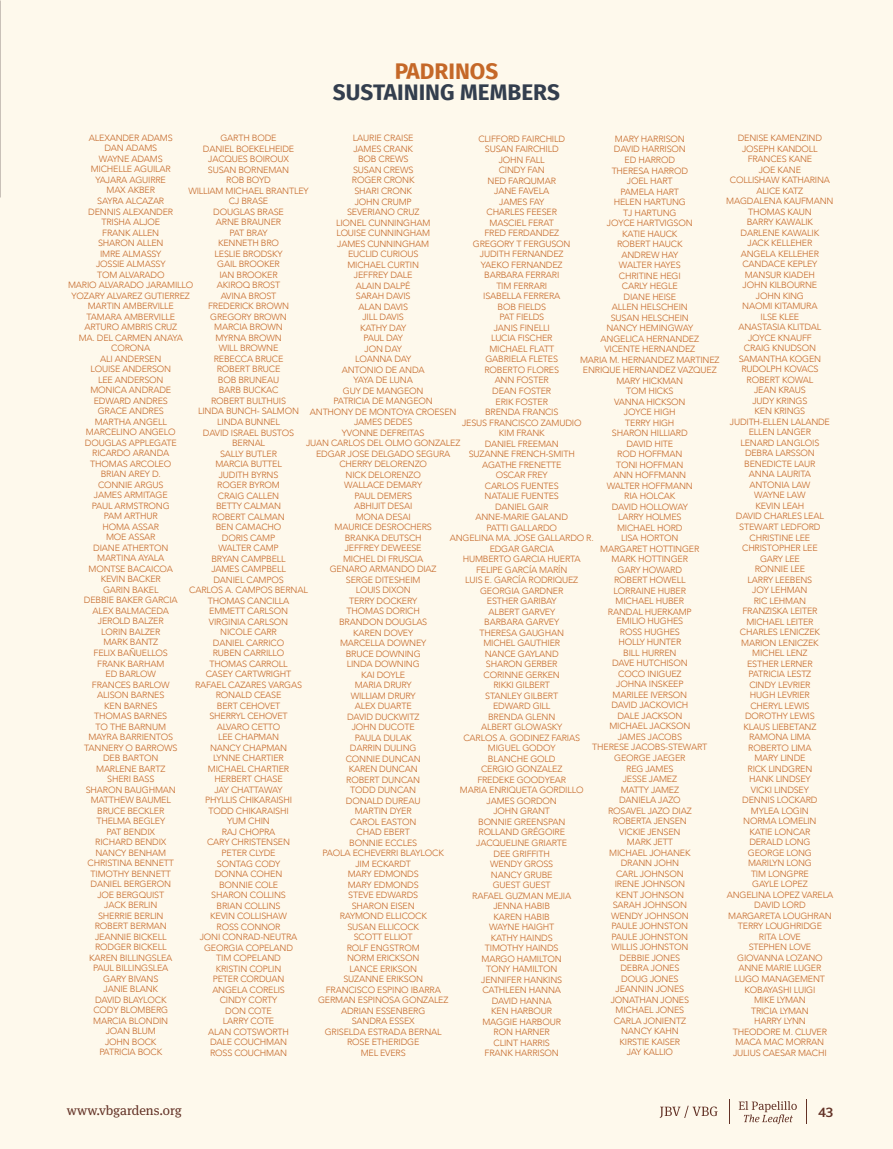
<style>
.page{position:relative;width:893px;height:1149px;background:#fff}
.page>*{position:absolute;margin:0;border:0;box-sizing:border-box;transform-origin:0 0}
.t1{font:700 22.5px "Fira Sans";color:#333e4e}
.t2{font:700 22.5px "Fira Sans";color:#c56828}
.t3{font:13.5px "Meta Serif Pro";color:#633226}
.t4{font:700 13.5px "Compatil Fact LT Pro";color:#633226}
.t5{font:300 9px/10.5px "Avenir";letter-spacing:-.02em;color:#c56828;text-align:center}
</style>
<div class="page">
<div style="left:0;top:0;width:893px;height:1148px;background:#fef9ec"></div>
<svg style="left:660px;top:1105px;width:58px;height:12px"></svg>
<svg style="left:729px;top:1099px;width:1px;height:24px"></svg>
<svg style="left:806px;top:1099px;width:1px;height:24px"></svg>
<svg style="left:739px;top:1101px;width:58px;height:22px"></svg>
<h1 class="t2" style="left:395px;top:52px;width:105px">PADRINOS</h1>
<h1 class="t1" style="left:333px;top:73px;width:229px">SUSTAINING MEMBERS</h1>
<p class="t5" style="left:68px;top:132px;width:127px">ALEXANDER ADAMS<br>DAN ADAMS<br>WAYNE ADAMS<br>MICHELLE AGUILAR<br>YAJARA AGUIRRE<br>MAX AKBER<br>SAYRA ALCAZAR<br>DENNIS ALEXANDER<br>TRISHA ALJOE<br>FRANK ALLEN<br>SHARON ALLEN<br>IMRE ALMASSY<br>JOSSIE ALMASSY<br>TOM ALVARADO<br>MARIO ALVARADO JARAMILLO<br>YOZARY ALVAREZ GUTIERREZ<br>MARTIN AMBERVILLE<br>TAMARA AMBERVILLE<br>ARTURO AMBRIS CRUZ<br>MA. DEL CARMEN ANAYA<br>CORONA<br>ALI ANDERSEN<br>LOUISE ANDERSON<br>LEE ANDERSON<br>MONICA ANDRADE<br>EDWARD ANDRES<br>GRACE ANDRES<br>MARTHA ANGELL<br>MARCELINO ANGELO<br>DOUGLAS APPLEGATE<br>RICARDO ARANDA<br>THOMAS ARCOLEO<br>BRIAN AREY D.<br>CONNIE ARGUS<br>JAMES ARMITAGE<br>PAUL ARMSTRONG<br>PAM ARTHUR<br>HOMA ASSAR<br>MOE ASSAR<br>DIANE ATHERTON<br>MARTINA AYALA<br>MONTSE BACAICOA<br>KEVIN BACKER<br>GARIN BAKEL<br>DEBBIE BAKER GARCIA<br>ALEX BALMACEDA<br>JEROLD BALZER<br>LORIN BALZER<br>MARK BANTZ<br>FELIX BAÑUELLOS<br>FRANK BARHAM<br>ED BARLOW<br>FRANCES BARLOW<br>ALISON BARNES<br>KEN BARNES<br>THOMAS BARNES<br>TO THE BARNUM<br>MAYRA BARRIENTOS<br>TANNERY O BARROWS<br>DEB BARTON<br>MARLENE BARTZ<br>SHERI BASS<br>SHARON BAUGHMAN<br>MATTHEW BAUMEL<br>BRUCE BECKLER<br>THELMA BEGLEY<br>PAT BENDIX<br>RICHARD BENDIX<br>NANCY BENHAM<br>CHRISTINA BENNETT<br>TIMOTHY BENNETT<br>DANIEL BERGERON<br>JOE BERGQUIST<br>JACK BERLIN<br>SHERRIE BERLIN<br>ROBERT BERMAN<br>JEANNIE BICKELL<br>RODGER BICKELL<br>KAREN BILLINGSLEA<br>PAUL BILLINGSLEA<br>GARY BIVANS<br>JANIE BLANK<br>DAVID BLAYLOCK<br>CODY BLOMBERG<br>MARCIA BLONDIN<br>JOAN BLUM<br>JOHN BOCK<br>PATRICIA BOCK</p>
<p class="t5" style="left:726px;top:133px;width:109px">DENISE KAMENZIND<br>JOSEPH KANDOLL<br>FRANCES KANE<br>JOE KANE<br>COLLISHAW KATHARINA<br>ALICE KATZ<br>MAGDALENA KAUFMANN<br>THOMAS KAUN<br>BARRY KAWALIK<br>DARLENE KAWALIK<br>JACK KELLEHER<br>ANGELA KELLEHER<br>CANDACE KEPLEY<br>MANSUR KIADEH<br>JOHN KILBOURNE<br>JOHN KING<br>NAOMI KITAMURA<br>ILSE KLEE<br>ANASTASIA KLITDAL<br>JOYCE KNAUFF<br>CRAIG KNUDSON<br>SAMANTHA KOGEN<br>RUDOLPH KOVACS<br>ROBERT KOWAL<br>JEAN KRAUS<br>JUDY KRINGS<br>KEN KRINGS<br>JUDITH-ELLEN LALANDE<br>ELLEN LANGER<br>LENARD LANGLOIS<br>DEBRA LARSSON<br>BENEDICTE LAUR<br>ANNA LAURITA<br>ANTONIA LAW<br>WAYNE LAW<br>KEVIN LEAH<br>DAVID CHARLES LEAL<br>STEWART LEDFORD<br>CHRISTINE LEE<br>CHRISTOPHER LEE<br>GARY LEE<br>RONNIE LEE<br>LARRY LEEBENS<br>JOY LEHMAN<br>RIC LEHMAN<br>FRANZISKA LEITER<br>MICHAEL LEITER<br>CHARLES LENICZEK<br>MARION LENICZEK<br>MICHEL LENZ<br>ESTHER LERNER<br>PATRICIA LESTZ<br>CINDY LEVRIER<br>HUGH LEVRIER<br>CHERYL LEWIS<br>DOROTHY LEWIS<br>KLAUS LIEBETANZ<br>RAMONA LIMA<br>ROBERTO LIMA<br>MARY LINDE<br>RICK LINDGREN<br>HANK LINDSEY<br>VICKI LINDSEY<br>DENNIS LOCKARD<br>MYLEA LOGIN<br>NORMA LOMELIN<br>KATIE LONCAR<br>DERALD LONG<br>GEORGE LONG<br>MARILYN LONG<br>TIM LONGPRE<br>GAYLE LOPEZ<br>ANGELINA LOPEZ VARELA<br>DAVID LORD<br>MARGARETA LOUGHRAN<br>TERRY LOUGHRIDGE<br>RITA LOVE<br>STEPHEN LOVE<br>GIOVANNA LOZANO<br>ANNE MARIE LUGER<br>LUGO MANAGEMENT<br>KOBAYASHI LUIGI<br>MIKE LYMAN<br>TRICIA LYMAN<br>HARRY LYNN<br>THEODORE M. CLUVER<br>MACA MAC MORRAN<br>JULIUS CAESAR MACHI</p>
<p class="t5" style="left:188px;top:133px;width:122px">GARTH BODE<br>DANIEL BOEKELHEIDE<br>JACQUES BOIROUX<br>SUSAN BORNEMAN<br>ROB BOYD<br>WILLIAM MICHAEL BRANTLEY<br>CJ BRASE<br>DOUGLAS BRASE<br>ARNE BRAUNER<br>PAT BRAY<br>KENNETH BRO<br>LESLIE BRODSKY<br>GAIL BROOKER<br>IAN BROOKER<br>AKIROQ BROST<br>AVINA BROST<br>FREDERICK BROWN<br>GREGORY BROWN<br>MARCIA BROWN<br>MYRNA BROWN<br>WILL BROWNE<br>REBECCA BRUCE<br>ROBERT BRUCE<br>BOB BRUNEAU<br>BARB BUCKAC<br>ROBERT BULTHUIS<br>LINDA BUNCH- SALMON<br>LINDA BUNNEL<br>DAVID ISRAEL BUSTOS<br>BERNAL<br>SALLY BUTLER<br>MARCIA BUTTEL<br>JUDITH BYRNS<br>ROGER BYROM<br>CRAIG CALLEN<br>BETTY CALMAN<br>ROBERT CALMAN<br>BEN CAMACHO<br>DORIS CAMP<br>WALTER CAMP<br>BRYAN CAMPBELL<br>JAMES CAMPBELL<br>DANIEL CAMPOS<br>CARLOS A. CAMPOS BERNAL<br>THOMAS CANCILLA<br>EMMETT CARLSON<br>VIRGINIA CARLSON<br>NICOLE CARR<br>DANIEL CARRICO<br>RUBEN CARRILLO<br>THOMAS CARROLL<br>CASEY CARTWRIGHT<br>RAFAEL CAZARES VARGAS<br>RONALD CEASE<br>BERT CEHOVET<br>SHERRYL CEHOVET<br>ALVARO CETTO<br>LEE CHAPMAN<br>NANCY CHAPMAN<br>LYNNE CHARTIER<br>MICHAEL CHARTIER<br>HERBERT CHASE<br>JAY CHATTAWAY<br>PHYLLIS CHIKARAISHI<br>TODD CHIKARAISHI<br>YUM CHIN<br>RAJ CHOPRA<br>CARY CHRISTENSEN<br>PETER CLYDE<br>SONTAG CODY<br>DONNA COHEN<br>BONNIE COLE<br>SHARON COLLINS<br>BRIAN COLLINS<br>KEVIN COLLISHAW<br>ROSS CONNOR<br>JONI CONRAD-NEUTRA<br>GEORGIA COPELAND<br>TIM COPELAND<br>KRISTIN COPLIN<br>PETER CORDUAN<br>ANGELA CORELIS<br>CINDY CORTY<br>DON COTE<br>LARRY COTE<br>ALAN COTSWORTH<br>DALE COUCHMAN<br>ROSS COUCHMAN</p>
<p class="t5" style="left:306px;top:133px;width:156px">LAURIE CRAISE<br>JAMES CRANK<br>BOB CREWS<br>SUSAN CREWS<br>ROGER CRONK<br>SHARI CRONK<br>JOHN CRUMP<br>SEVERIANO CRUZ<br>LIONEL CUNNINGHAM<br>LOUISE CUNNINGHAM<br>JAMES CUNNINGHAM<br>EUCLID CURIOUS<br>MICHAEL CURTIN<br>JEFFREY DALE<br>ALAIN DALPÉ<br>SARAH DAVIS<br>ALAN DAVIS<br>JILL DAVIS<br>KATHY DAY<br>PAUL DAY<br>JON DAY<br>LOANNA DAY<br>ANTONIO DE ANDA<br>YAYA DE LUNA<br>GUY DE MANGEON<br>PATRICIA DE MANGEON<br>ANTHONY DE MONTOYA CROESEN<br>JAMES DEDES<br>YVONNE DEFREITAS<br>JUAN CARLOS DEL OLMO GONZALEZ<br>EDGAR JOSE DELGADO SEGURA<br>CHERRY DELORENZO<br>NICK DELORENZO<br>WALLACE DEMARY<br>PAUL DEMERS<br>ABHIJIT DESAI<br>MONA DESAI<br>MAURICE DESROCHERS<br>BRANKA DEUTSCH<br>JEFFREY DEWEESE<br>MICHEL DI FRUSCIA<br>GENARO ARMANDO DIAZ<br>SERGE DITESHEIM<br>LOUIS DIXON<br>TERRY DOCKERY<br>THOMAS DORICH<br>BRANDON DOUGLAS<br>KAREN DOVEY<br>MARCELLA DOWNEY<br>BRUCE DOWNING<br>LINDA DOWNING<br>KAI DOYLE<br>MARIA DRURY<br>WILLIAM DRURY<br>ALEX DUARTE<br>DAVID DUCKWITZ<br>JOHN DUCOTE<br>PAULA DULAK<br>DARRIN DULING<br>CONNIE DUNCAN<br>KAREN DUNCAN<br>ROBERT DUNCAN<br>TODD DUNCAN<br>DONALD DUREAU<br>MARTIN DYER<br>CAROL EASTON<br>CHAD EBERT<br>BONNIE ECCLES<br>PAOLA ECHEVERRI BLAYLOCK<br>JIM ECKARDT<br>MARY EDMONDS<br>MARY EDMONDS<br>STEVE EDWARDS<br>SHARON EISEN<br>RAYMOND ELLICOCK<br>SUSAN ELLICOCK<br>SCOTT ELLIOT<br>ROLF ENGSTROM<br>NORM ERICKSON<br>LANCE ERIKSON<br>SUZANNE ERIKSON<br>FRANCISCO ESPINO IBARRA<br>GERMAN ESPINOSA GONZALEZ<br>ADRIAN ESSENBERG<br>SANDRA ESSEX<br>GRISELDA ESTRADA BERNAL<br>ROSE ETHERIDGE<br>MEL EVERS</p>
<p class="t5" style="left:450px;top:133px;width:146px">CLIFFORD FAIRCHILD<br>SUSAN FAIRCHILD<br>JOHN FALL<br>CINDY FAN<br>NED FARQUMAR<br>JANE FAVELA<br>JAMES FAY<br>CHARLES FEESER<br>MASCIEL FERAT<br>FRED FERDANDEZ<br>GREGORY T FERGUSON<br>JUDITH FERNANDEZ<br>YAEKO FERNANDEZ<br>BARBARA FERRARI<br>TIM FERRARI<br>ISABELLA FERRERA<br>BOB FIELDS<br>PAT FIELDS<br>JANIS FINELLI<br>LUCIA FISCHER<br>MICHAEL FLATT<br>GABRIELA FLETES<br>ROBERTO FLORES<br>ANN FOSTER<br>DEAN FOSTER<br>ERIK FOSTER<br>BRENDA FRANCIS<br>JESUS FRANCISCO ZAMUDIO<br>KIM FRANK<br>DANIEL FREEMAN<br>SUZANNE FRENCH-SMITH<br>AGATHE FRENETTE<br>OSCAR FREY<br>CARLOS FUENTES<br>NATALIE FUENTES<br>DANIEL GAIR<br>ANNE-MARIE GALAND<br>PATTI GALLARDO<br>ANGELINA MA. JOSE GALLARDO R.<br>EDGAR GARCIA<br>HUMBERTO GARCIA HUERTA<br>FELIPE GARCÍA MARÍN<br>LUIS E. GARCÍA RODRIQUEZ<br>GEORGIA GARDNER<br>ESTHER GARIBAY<br>ALBERT GARVEY<br>BARBARA GARVEY<br>THERESA GAUGHAN<br>MICHEL GAUTHIER<br>NANCE GAYLAND<br>SHARON GERBER<br>CORINNE GERKEN<br>RIKKI GILBERT<br>STANLEY GILBERT<br>EDWARD GILL<br>BRENDA GLENN<br>ALBERT GLOWASKY<br>CARLOS A. GODINEZ FARIAS<br>MIGUEL GODOY<br>BLANCHE GOLD<br>CERGIO GONZALEZ<br>FREDEKE GOODYEAR<br>MARIA ENRIQUETA GORDILLO<br>JAMES GORDON<br>JOHN GRANT<br>BONNIE GREENSPAN<br>ROLLAND GRÉGOIRE<br>JACQUELINE GRIARTE<br>DEE GRIFFITH<br>WENDY GROSS<br>NANCY GRUBE<br>GUEST GUEST<br>RAFAEL GUZMAN MEJIA<br>JENNA HABIB<br>KAREN HABIB<br>WAYNE HAIGHT<br>KATHY HAINDS<br>TIMOTHY HAINDS<br>MARGO HAMILTON<br>TONY HAMILTON<br>JENNIFER HANKINS<br>CATHLEEN HANNA<br>DAVID HANNA<br>KEN HARBOUR<br>MAGGIE HARBOUR<br>RON HARNER<br>CLINT HARRIS<br>FRANK HARRISON</p>
<p class="t5" style="left:580px;top:134px;width:141px">MARY HARRISON<br>DAVID HARRISON<br>ED HARROD<br>THERESA HARROD<br>JOEL HART<br>PAMELA HART<br>HELEN HARTUNG<br>TJ HARTUNG<br>JOYCE HARTVIGSON<br>KATIE HAUCK<br>ROBERT HAUCK<br>ANDREW HAY<br>WALTER HAYES<br>CHRITINE HEGI<br>CARLY HEGLE<br>DIANE HEISE<br>ALLEN HELSCHEIN<br>SUSAN HELSCHEIN<br>NANCY HEMINGWAY<br>ANGELICA HERNANDEZ<br>VICENTE HERNANDEZ<br>MARIA M. HERNANDEZ MARTINEZ<br>ENRIQUE HERNANDEZ VAZQUEZ<br>MARY HICKMAN<br>TOM HICKS<br>VANNA HICKSON<br>JOYCE HIGH<br>TERRY HIGH<br>SHARON HILLIARD<br>DAVID HITE<br>ROD HOFFMAN<br>TONI HOFFMAN<br>ANN HOFFMANN<br>WALTER HOFFMANN<br>RIA HOLCAK<br>DAVID HOLLOWAY<br>LARRY HOLMES<br>MICHAEL HORD<br>LISA HORTON<br>MARGARET HOTTINGER<br>MARK HOTTINGER<br>GARY HOWARD<br>ROBERT HOWELL<br>LORRAINE HUBER<br>MICHAEL HUBER<br>RANDAL HUERKAMP</p>
<p class="t5" style="left:592px;top:615px;width:117px">EMILIO HUGHES<br>ROSS HUGHES<br>HOLLY HUNTER<br>BILL HURREN<br>DAVE HUTCHISON<br>COCO INIGUEZ<br>JOHNA INSKEEP<br>MARILEE IVERSON<br>DAVID JACKOVICH<br>DALE JACKSON<br>MICHAEL JACKSON<br>JAMES JACOBS<br>THERESE JACOBS-STEWART<br>GEORGE JAEGER<br>REG JAMES<br>JESSE JAMEZ<br>MATTY JAMEZ<br>DANIELA JAZO<br>ROSAVEL JAZO DIAZ<br>ROBERTA JENSEN<br>VICKIE JENSEN<br>MARK JETT<br>MICHAEL JOHANEK<br>DRANN JOHN<br>CARL JOHNSON<br>IRENE JOHNSON<br>KENT JOHNSON<br>SARAH JOHNSON<br>WENDY JOHNSON<br>PAULE JOHNSTON<br>PAULE JOHNSTON<br>WILLIS JOHNSTON<br>DEBBIE JONES<br>DEBRA JONES<br>DOUG JONES<br>JEANNIN JONES<br>JONATHAN JONES<br>MICHAEL JONES<br>CARLA JONIENTZ<br>NANCY KAHN<br>KIRSTIE KAISER<br>JAY KALLIO</p>
<h2 class="t3" style="left:67px;top:1100px;width:116px">www.vbgardens.org</h2>
<h2 class="t4" style="left:818px;top:1103px;width:17px">43</h2>
</div>
